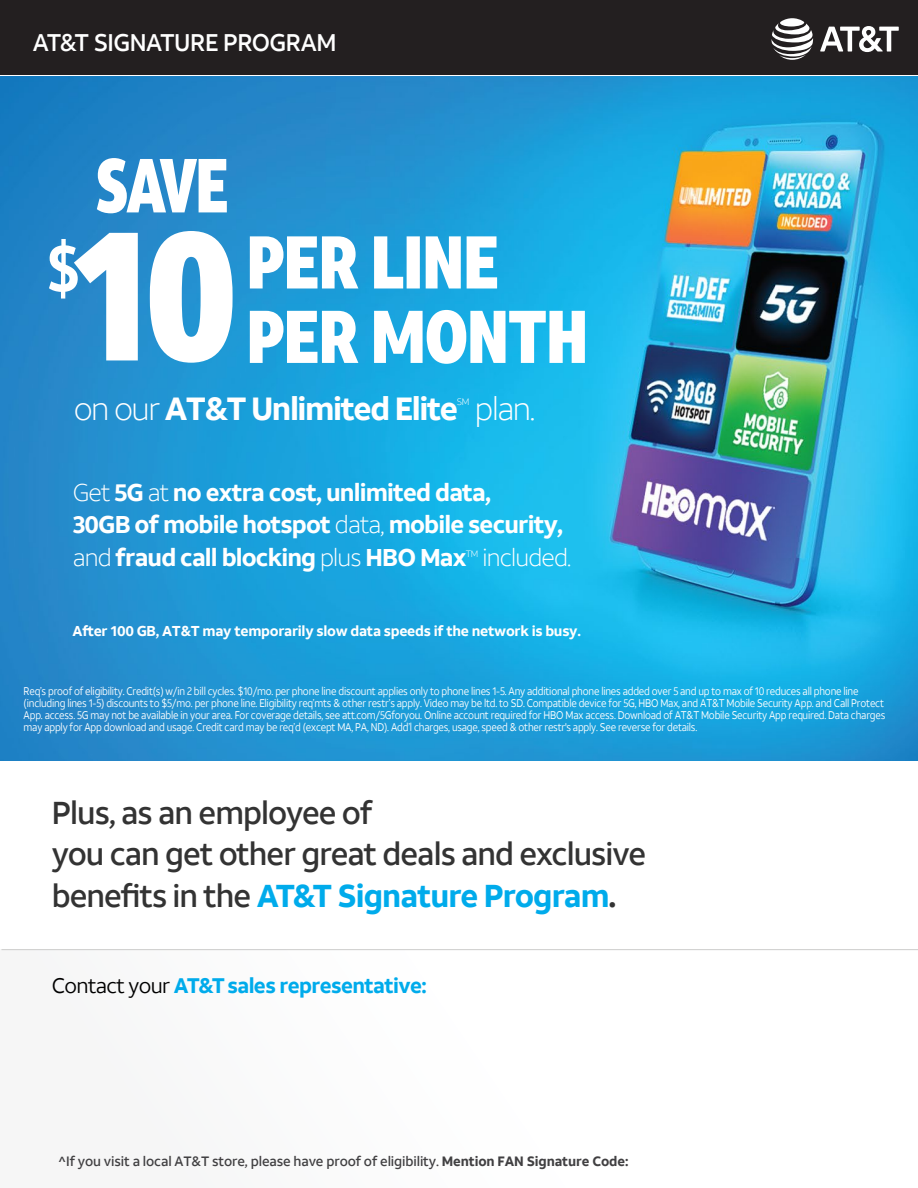
<style>
.page{position:relative;width:918px;height:1188px;background:#fff}
.page>*{position:absolute;margin:0;border:0;box-sizing:border-box;transform-origin:0 0}
.t1{font:900 76.35px "ATT Aleck Cd";color:#fff;scale:.92 1}
.t2{font:700 31.95px "ATT Aleck Sans";letter-spacing:-.045em;color:#fff}
.t3{font:300 31.95px "ATT Aleck Sans";color:#fff}
.t4{font:500 31.5px/41.2px "ATT Aleck Sans";letter-spacing:-.03em;color:#333}
.t5{font:700 24.15px/32.7px "ATT Aleck Sans";letter-spacing:-.035em;color:#fff}
.t6{font:300 24.15px "ATT Aleck Sans";letter-spacing:-.035em;color:#fff}
.t7{font:500 24px "ATT Aleck Sans";letter-spacing:-.02em;color:#fff}
.t8{font:700 21px "ATT Aleck Sans";letter-spacing:-.03em;color:#00abeb}
.t9{font:700 14.25px "ATT Aleck Sans";letter-spacing:-.02em;color:#fff}
.t10{font:500 13.5px "ATT Aleck Sans";letter-spacing:-.01em;color:#414042}
.t11{font:11.1px/11.9px "ATT Aleck Sans";letter-spacing:-.02em;color:#fff;scale:.89 1}
.t12{font:300 9.3px "ATT Aleck Sans";color:#fff}
.t13{font:300 9.15px "ATT Aleck Sans";color:#fff}
.s1{font-weight:300}
.s2{font-weight:700;color:#00abeb}
.s3{font-weight:700}
.s4{font-weight:400;color:#000}
</style>
<div class="page">
<div style="left:0;top:0;width:918px;height:75px;background:#231f20"></div>
<svg style="left:772px;top:18px;width:127px;height:42px"></svg>
<img style="left:0;top:77px;width:918px;height:684px">
<svg style="left:49px;top:231px;width:184px;height:132px"></svg>
<svg style="left:250px;top:236px;width:335px;height:128px"></svg>
<hr style="left:1px;top:949px;width:917px;height:1px;background:#cccccb">
<h3 class="t7" style="left:33px;top:27px;width:305px">AT&amp;T SIGNATURE PROGRAM</h3>
<h1 class="t1" style="left:95px;top:136px;width:147px">SAVE</h1>
<h2 class="t2" style="left:74px;top:388px;width:386px"><span class="s1">on our</span> AT&amp;T Unlimited Elite</h2>
<p class="t12" style="left:457px;top:396px;width:14px">SM</p>
<h2 class="t3" style="left:475px;top:390px;width:62px">plan.</h2>
<h3 class="t5" style="left:73px;top:476px;width:492px"><span class="s1">Get</span> 5G <span class="s1">at</span> no extra cost, unlimited data,<br>30GB of mobile hotspot <span class="s1">data,</span> mobile security, <span class="s1">and</span> fraud call blocking <span class="s1">plus</span> HBO Max</h3>
<p class="t13" style="left:466px;top:548px;width:14px">TM</p>
<h3 class="t6" style="left:483px;top:543px;width:90px">included.</h3>
<p class="t9" style="left:73px;top:622px;width:510px">After 100 GB, AT&amp;T may temporarily slow data speeds if the network is busy.</p>
<p class="t11" style="left:24px;top:685px;width:970px">Req’s proof of eligibility. Credit(s) w/in 2 bill cycles. $10/mo. per phone line discount applies only to phone lines 1-5. Any additional phone lines added over 5 and up to max of 10 reduces all phone line (including lines 1-5) discounts to $5/mo. per phone line. Eligibility req’mts &amp; other restr’s apply. Video may be ltd. to SD. Compatible device for 5G, HBO Max, and AT&amp;T Mobile Security App. and Call Protect App. access. 5G may not be available in your area. For coverage details, see att.com/5Gforyou. Online account required for HBO Max access. Download of AT&amp;T Mobile Security App required. Data charges may apply for App download and usage. Credit card may be req’d (except MA, PA, ND). Add’l charges, usage, speed &amp; other restr's apply. See reverse for details.</p>
<h3 class="t4" style="left:52px;top:793px;width:596px">Plus, as an employee of<br>you can get other great deals and exclusive benefits in the <span class="s2">AT&amp;T Signature Program</span><span class="s3">.</span></h3>
<h3 class="t8" style="left:52px;top:972px;width:377px"><span class="s4">Contact your</span> AT&amp;T sales representative:</h3>
<p class="t10" style="left:58px;top:1153px;width:572px">^If you visit a local AT&amp;T store, please have proof of eligibility. <span class="s3">Mention FAN Signature Code:</span></p>
</div>
